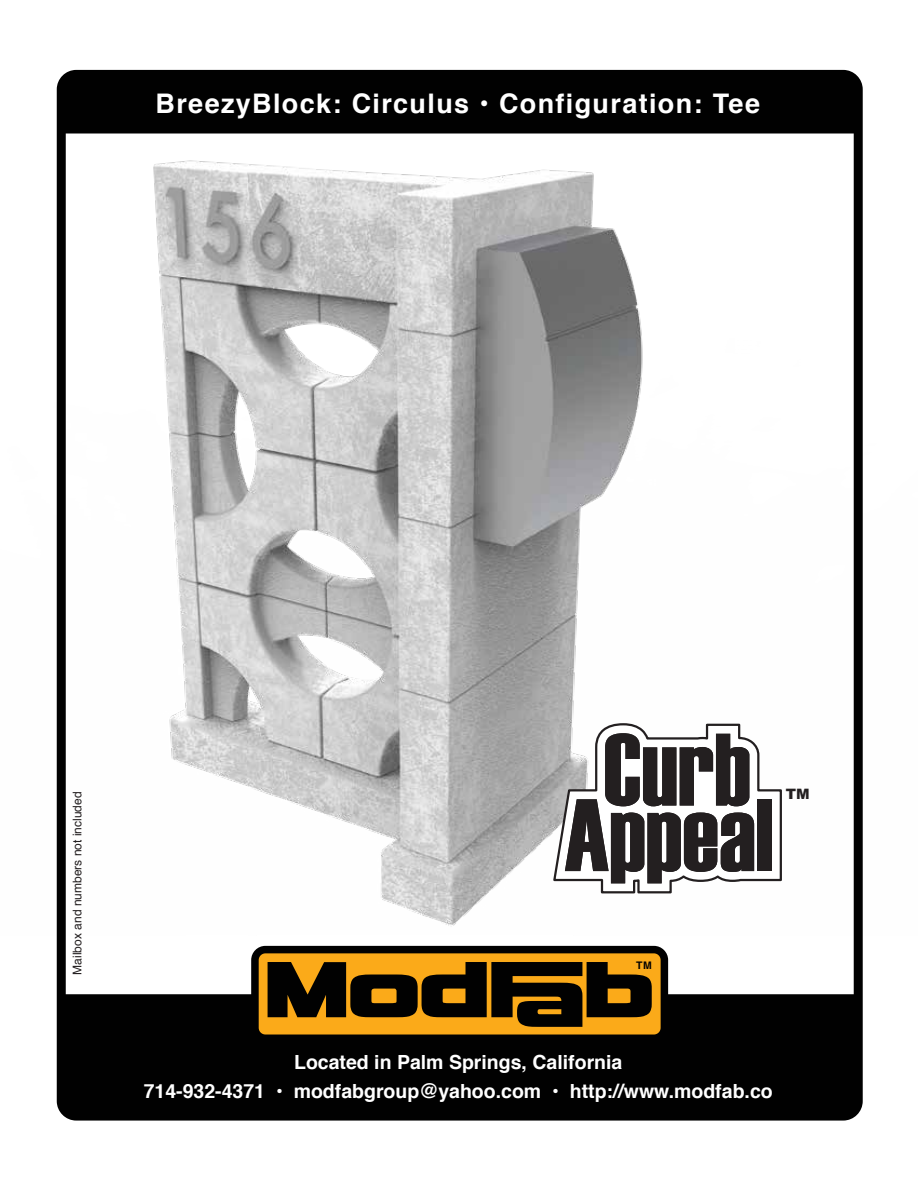
<style>
.page{position:relative;width:918px;height:1188px;background:#fff}
.page>*{position:absolute;margin:0;border:0;box-sizing:border-box;transform-origin:0 0}
.t1{font:700 27px "Helvetica";letter-spacing:.05em;color:#fff}
.t2{font:700 19.5px/28.5px "Helvetica";color:#fff;text-align:center}
.t3{font:900 14.4px "Arial";color:#231f20}
.t4{font:12px "Helvetica";color:#231f20}
.t5{font:700 10.5px "Helvetica";color:#010101}
</style>
<div class="page">
<img style="left:56px;top:115px;width:587px;height:821px">
<div style="left:67px;top:994px;width:786px;height:117px;background:#010101"></div>
<div style="left:255px;top:950px;width:409px;height:88px;background:#fbaa19;border-radius:10px"></div>
<div style="left:251px;top:946px;width:417px;height:96px;border:8px solid #010101;border-radius:10px"></div>
<svg style="left:268px;top:962px;width:384px;height:65px"></svg>
<div style="left:67px;top:80px;width:786px;height:54px;background:#010101"></div>
<div style="left:57px;top:70px;width:806px;height:1051px;border:9px solid #010101;border-radius:15px"></div>
<svg style="left:552px;top:722px;width:230px;height:173px"></svg>
<h1 class="t1" style="left:156px;top:81px;width:606px">BreezyBlock: Circulus • Configuration: Tee</h1>
<p class="t4" style="left:68px;top:975px;width:184px;rotate:-90deg">Mailbox and numbers not included</p>
<p class="t3" style="left:786px;top:786px;width:25px">TM</p>
<p class="t5" style="left:636px;top:957px;width:17px">TM</p>
<p class="t2" style="left:144px;top:1049px;width:630px">Located in Palm Springs, California<br>714-932-4371 • modfabgroup@yahoo.com • http://www.modfab.co</p>
</div>
